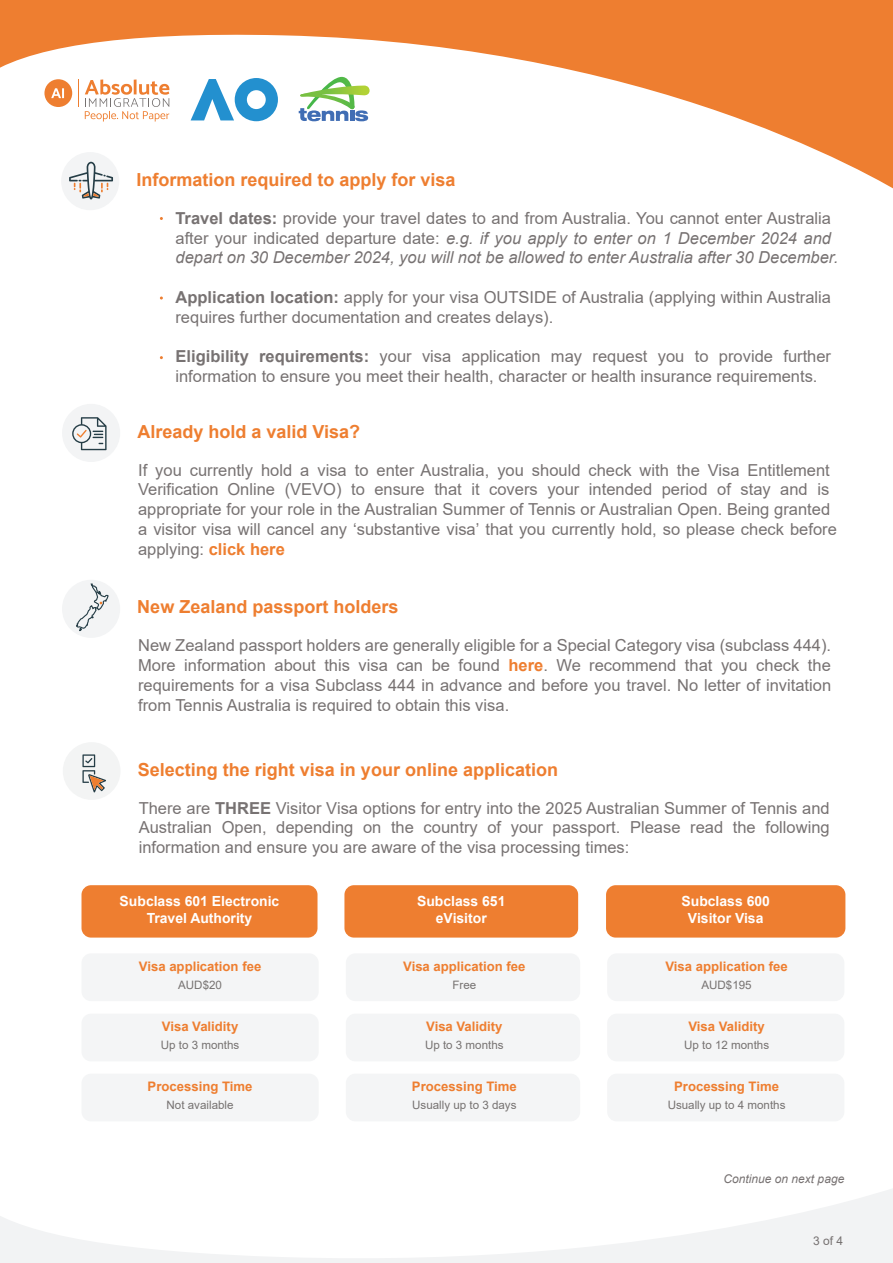
<style>
.page{position:relative;width:893px;height:1263px;background:#fff}
.page>*{position:absolute;margin:0;border:0;box-sizing:border-box;transform-origin:0 0}
.t1{font:700 18px "Arial";color:#ee7e30}
.t2{font:16.5px/19.8px "Arial";color:#777272}
.t3{font:italic 16.5px/19.8px "Arial";color:#777272}
.t4{font:700 13.95px/16.8px "Arial";color:#fff;text-align:center}
.t5{font:700 13.2px "Arial";color:#ee7e30}
.t6{font:italic 12px "Arial";color:#777272}
.t7{font:12px "Arial";color:#767171}
.t8{font:11.55px "Arial";color:#767271}
.s1{font-weight:700;font-style:normal}
.s2{font-style:normal}
.s3{font-weight:700}
.s4{font-weight:700;color:#ee7e30}
</style>
<div class="page">
<svg style="left:0;top:1189px;width:892px;height:74px"></svg>
<svg style="left:0;top:0;width:893px;height:189px"></svg>
<svg style="left:191px;top:78px;width:87px;height:43px"></svg>
<svg style="left:78px;top:79px;width:1px;height:28px"></svg>
<svg style="left:85px;top:79px;width:84px;height:43px"></svg>
<svg style="left:44px;top:79px;width:28px;height:28px"></svg>
<svg style="left:299px;top:77px;width:71px;height:44px"></svg>
<div style="left:61px;top:152px;width:58px;height:58px;background:#f3f4f5;border-radius:50%"></div>
<svg style="left:69px;top:162px;width:44px;height:37px"></svg>
<div style="left:62px;top:404px;width:58px;height:58px;background:#f3f4f5;border-radius:50%"></div>
<svg style="left:72px;top:417px;width:35px;height:33px"></svg>
<div style="left:62px;top:580px;width:58px;height:58px;background:#f3f4f5;border-radius:50%"></div>
<svg style="left:76px;top:583px;width:33px;height:49px"></svg>
<div style="left:607px;top:953px;width:237px;height:48px;background:#f4f5f6;border-radius:10px"></div>
<div style="left:607px;top:1014px;width:237px;height:47px;background:#f4f5f6;border-radius:10px"></div>
<div style="left:607px;top:1074px;width:237px;height:47px;background:#f4f5f6;border-radius:10px"></div>
<div style="left:82px;top:885px;width:235px;height:52px;background:#ee7e30;border-radius:10px"></div>
<div style="left:344px;top:885px;width:234px;height:52px;background:#ee7e30;border-radius:9px"></div>
<div style="left:606px;top:885px;width:239px;height:52px;background:#ee7e30;border-radius:10px"></div>
<div style="left:82px;top:953px;width:237px;height:48px;background:#f4f5f6;border-radius:10px"></div>
<div style="left:346px;top:953px;width:234px;height:48px;background:#f4f5f6;border-radius:9px"></div>
<div style="left:82px;top:1014px;width:237px;height:47px;background:#f4f5f6;border-radius:10px"></div>
<div style="left:346px;top:1014px;width:234px;height:47px;background:#f4f5f6;border-radius:9px"></div>
<div style="left:82px;top:1074px;width:237px;height:47px;background:#f4f5f6;border-radius:10px"></div>
<div style="left:346px;top:1074px;width:234px;height:47px;background:#f4f5f6;border-radius:9px"></div>
<div style="left:63px;top:742px;width:58px;height:58px;background:#f3f4f4;border-radius:50%"></div>
<svg style="left:82px;top:754px;width:24px;height:38px"></svg>
<p class="t1" style="left:136px;top:167px;width:321px">Information required to apply for visa</p>
<p class="t3" style="left:175px;top:208px;width:664px"><span class="s1">Travel dates:</span> <span class="s2">provide your travel dates to and from Australia. You cannot enter Australia after your indicated departure date:</span> e.g. if you apply to enter on 1 December 2024 and depart on 30 December 2024, you will not be allowed to enter Australia after 30 December.</p>
<p class="t2" style="left:175px;top:287px;width:657px"><span class="s3">Application location:</span> apply for your visa OUTSIDE of Australia (applying within Australia requires further documentation and creates delays).</p>
<p class="t2" style="left:175px;top:347px;width:657px"><span class="s3">Eligibility requirements:</span> your visa application may request you to provide further information to ensure you meet their health, character or health insurance requirements.</p>
<p class="t1" style="left:137px;top:418px;width:224px">Already hold a valid Visa?</p>
<p class="t2" style="left:138px;top:460px;width:700px">If you currently hold a visa to enter Australia, you should check with the Visa Entitlement Verification Online (VEVO) to ensure that it covers your intended period of stay and is appropriate for your role in the Australian Summer of Tennis or Australian Open. Being granted a visitor visa will cancel any ‘substantive visa’ that you currently hold, so please check before applying: <span class="s4">click here</span></p>
<p class="t1" style="left:137px;top:594px;width:263px">New Zealand passport holders</p>
<p class="t2" style="left:138px;top:636px;width:695px;text-align:justify">New Zealand passport holders are generally eligible for a Special Category visa (subclass 444).<br>More information about this visa can be found <span class="s4">here</span>. We recommend that you check the requirements for a visa Subclass 444 in advance and before you travel. No letter of invitation from Tennis Australia is required to obtain this visa.</p>
<p class="t1" style="left:138px;top:757px;width:422px">Selecting the right visa in your online application</p>
<p class="t2" style="left:139px;top:798px;width:692px;text-align:justify">There are <span class="s3">THREE</span> Visitor Visa options for entry into the 2025 Australian Summer of Tennis and Australian Open, depending on the country of your passport. Please read the following information and ensure you are aware of the visa processing times:</p>
<p class="t4" style="left:120px;top:893px;width:161px">Subclass 601 Electronic<br>Travel Authority</p>
<p class="t4" style="left:417px;top:893px;width:90px">Subclass 651 eVisitor</p>
<p class="t4" style="left:681px;top:893px;width:90px">Subclass 600<br>Visitor Visa</p>
<p class="t5" style="left:139px;top:957px;width:124px">Visa application fee</p>
<p class="t8" style="left:178px;top:977px;width:45px">AUD$20</p>
<p class="t5" style="left:403px;top:957px;width:124px">Visa application fee</p>
<p class="t8" style="left:452px;top:977px;width:25px">Free</p>
<p class="t5" style="left:665px;top:957px;width:124px">Visa application fee</p>
<p class="t8" style="left:701px;top:977px;width:52px">AUD$195</p>
<p class="t5" style="left:688px;top:1017px;width:78px">Visa Validity</p>
<p class="t8" style="left:684px;top:1037px;width:87px">Up to 12 months</p>
<p class="t5" style="left:674px;top:1077px;width:106px">Processing Time</p>
<p class="t8" style="left:668px;top:1097px;width:119px">Usually up to 4 months</p>
<p class="t5" style="left:162px;top:1017px;width:78px">Visa Validity</p>
<p class="t8" style="left:161px;top:1037px;width:80px">Up to 3 months</p>
<p class="t5" style="left:426px;top:1017px;width:78px">Visa Validity</p>
<p class="t8" style="left:425px;top:1037px;width:80px">Up to 3 months</p>
<p class="t5" style="left:148px;top:1077px;width:106px">Processing Time</p>
<p class="t8" style="left:167px;top:1097px;width:68px">Not available</p>
<p class="t5" style="left:412px;top:1077px;width:106px">Processing Time</p>
<p class="t8" style="left:412px;top:1097px;width:106px">Usually up to 3 days</p>
<p class="t6" style="left:724px;top:1171px;width:122px">Continue on next page</p>
<p class="t7" style="left:813px;top:1232px;width:32px">3 of 4</p>
</div>
